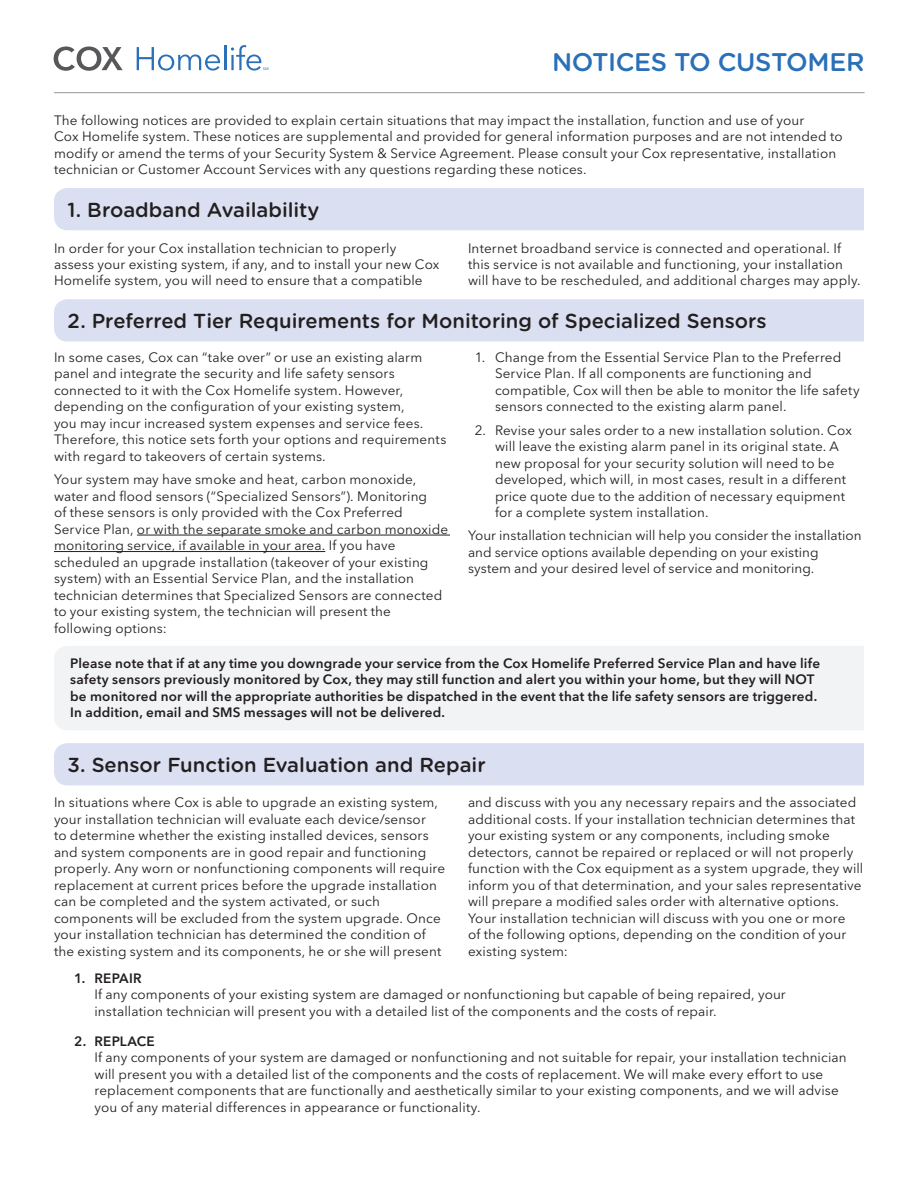
<style>
.page{position:relative;width:918px;height:1188px;background:#fff}
.page>*{position:absolute;margin:0;border:0;box-sizing:border-box;transform-origin:0 0}
.t1{font:500 25.5px "Gotham Rounded";letter-spacing:-.015em;color:#2a70b8}
.t2{font:500 20.25px "Gotham Rounded";color:#231f20}
.t3{font:13.5px/16.5px "Avenir Next LT Pro";letter-spacing:.01em;color:#231f20}
.t4{font:600 13.5px/16.5px "Avenir Next LT Pro";letter-spacing:.015em;color:#231f20}
</style>
<div class="page">
<svg style="left:54px;top:46px;width:69px;height:25px"></svg>
<svg style="left:137px;top:47px;width:83px;height:24px"></svg>
<hr style="left:224px;top:46px;width:2px;height:24px;background:#2a70b8">
<svg style="left:231px;top:45px;width:37px;height:26px"></svg>
<div style="left:54px;top:188px;width:810px;height:42px;background:#dae0f1"></div>
<div style="left:54px;top:299px;width:810px;height:43px;background:#dae0f1"></div>
<div style="left:54px;top:743px;width:810px;height:42px;background:#dae0f1"></div>
<div style="left:54px;top:646px;width:810px;height:84px;background:#f2f3f4"></div>
<hr style="left:54px;top:92px;width:811px;height:1px;background:#939598">
<hr style="left:137px;top:535px;width:313px;height:1px;background:#231f20">
<hr style="left:54px;top:551px;width:271px;height:1px;background:#231f20">
<h1 class="t1" style="left:552px;top:43px;width:314px">Notices to Customer</h1>
<p class="t3" style="left:54px;top:112px;width:790px">The following notices are provided to explain certain situations that may impact the installation, function and use of your<br>Cox Homelife system. These notices are supplemental and provided for general information purposes and are not intended to modify or amend the terms of your Security System &amp; Service Agreement. Please consult your Cox representative, installation technician or Customer Account Services with any questions regarding these notices.</p>
<h2 class="t2" style="left:68px;top:196px;width:254px">1. Broadband Availability</h2>
<p class="t3" style="left:54px;top:240px;width:387px">In order for your Cox installation technician to properly assess your existing system, if any, and to install your new Cox<br>Homelife system, you will need to ensure that a compatible</p>
<p class="t3" style="left:468px;top:240px;width:394px">Internet broadband service is connected and operational. If this service is not available and functioning, your installation will have to be rescheduled, and additional charges may apply.</p>
<h2 class="t2" style="left:68px;top:307px;width:701px">2. Preferred Tier Requirements for M onitoring of Specialized Sensors</h2>
<p class="t3" style="left:54px;top:349px;width:394px">In some cases, Cox can “take over” or use an existing alarm panel and integrate the security and life safety sensors connected to it with the Cox Homelife system. However, depending on the configuration of your existing system,<br>you may incur increased system expenses and service fees.<br>Therefore, this notice sets forth your options and requirements with regard to takeovers of certain systems.</p>
<p class="t3" style="left:54px;top:471px;width:396px">Your system may have smoke and heat, carbon monoxide, water and flood sensors (“Specialized Sensors”). Monitoring<br>of these sensors is only provided with the Cox Preferred Service Plan, or with the separate smoke and carbon monoxide monitoring service, if available in your area. If you have scheduled an upgrade installation (takeover of your existing system) with an Essential Service Plan, and the installation technician determines that Specialized Sensors are connected to your existing system, the technician will present the following options:</p>
<p class="t3" style="left:495px;top:349px;width:366px;text-indent:-20px">1. Change from the Essential Service Plan to the Preferred Service Plan. If all components are functioning and compatible, Cox will then be able to monitor the life safety sensors connected to the existing alarm panel.</p>
<p class="t3" style="left:495px;top:422px;width:359px;text-indent:-20px">2. Revise your sales order to a new installation solution. Cox will leave the existing alarm panel in its original state. A new proposal for your security solution will need to be developed, which will, in most cases, result in a different price quote due to the addition of necessary equipment for a complete system installation.</p>
<p class="t3" style="left:468px;top:527px;width:395px">Your installation technician will help you consider the installation and service options available depending on your existing system and your desired level of service and monitoring.</p>
<p class="t4" style="left:70px;top:655px;width:751px">Please note that if at any time you downgrade your service from the Cox Homelife Preferred Service Plan and have life safety sensors previously monitored by Cox, they may still function and alert you within your home, but they will NOT be monitored nor will the appropriate authorities be dispatched in the event that the life safety sensors are triggered.<br>I n addition, email and SMS messages will not be delivered.</p>
<h2 class="t2" style="left:67px;top:751px;width:420px">3. Sensor Function Evaluation and Repair</h2>
<p class="t3" style="left:54px;top:794px;width:393px">In situations where Cox is able to upgrade an existing system, your installation technician will evaluate each device/sensor<br>to determine whether the existing installed devices, sensors and system components are in good repair and functioning properly. Any worn or nonfunctioning components will require replacement at current prices before the upgrade installation can be completed and the system activated, or such components will be excluded from the system upgrade. Once your installation technician has determined the condition of the existing system and its components, he or she will present</p>
<p class="t3" style="left:468px;top:794px;width:397px">and discuss with you any necessary repairs and the associated additional costs. If your installation technician determines that your existing system or any components, including smoke detectors, cannot be repaired or replaced or will not properly function with the Cox equipment as a system upgrade, they will inform you of that determination, and your sales representative will prepare a modified sales order with alternative options.<br>Your installation technician will discuss with you one or more<br>of the following options, depending on the condition of your existing system:</p>
<p class="t4" style="left:74px;top:970px;width:65px">1. Repair</p>
<p class="t3" style="left:94px;top:986px;width:693px">If any components of your existing system are damaged or nonfunctioning but capable of being repaired, your installation technician will present you with a detailed list of the components and the costs of repair.</p>
<p class="t4" style="left:74px;top:1033px;width:82px">2. Replace</p>
<p class="t3" style="left:94px;top:1049px;width:754px">If any components of your system are damaged or nonfunctioning and not suitable for repair, your installation technician will present you with a detailed list of the components and the costs of replacement. We will make every effort to use replacement components that are functionally and aesthetically similar to your existing components, and we will advise you of any material differences in appearance or functionality.</p>
</div>
